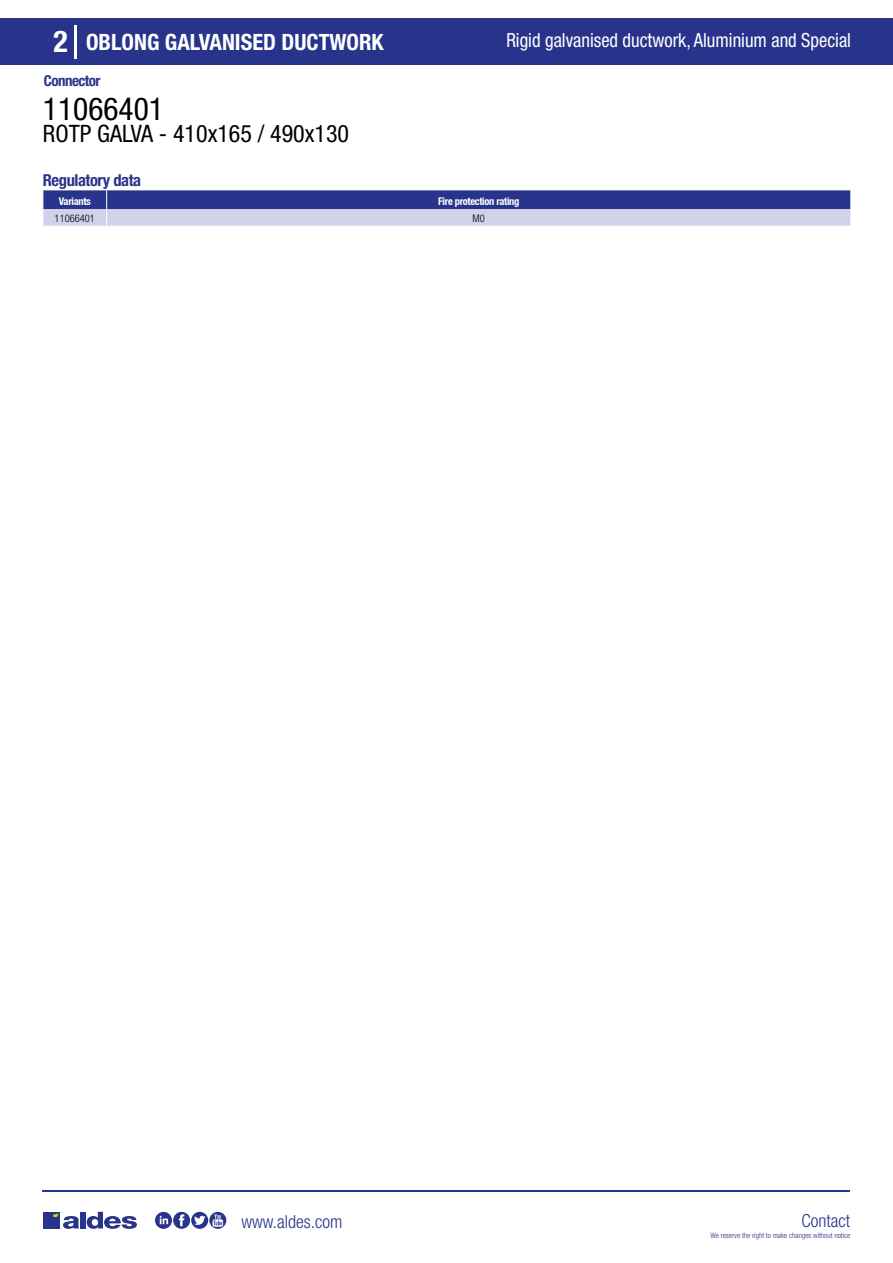
<style>
.page{position:relative;width:893px;height:1263px;background:#fff}
.page>*{position:absolute;margin:0;border:0;box-sizing:border-box;transform-origin:0 0}
.t1{font:condensed 31.5px "Helvetica Neue LT Std";color:#000}
.t2{font:700 condensed 30px "Helvetica Neue LT Std";color:#fff}
.t3{font:condensed 24px "Helvetica Neue LT Std";color:#000}
.t4{font:700 condensed 22.5px "Helvetica Neue LT Std";color:#fff}
.t5{font:condensed 19.5px "Helvetica Neue LT Std";color:#fff;scale:.95 1}
.t6{font:300 condensed 18px "Helvetica Neue";color:#28348b}
.t7{font:700 condensed 16.5px "Helvetica Neue LT Std";letter-spacing:-.025em;color:#28348b}
.t8{font:700 condensed 15px "Helvetica Neue LT Std";letter-spacing:-.035em;color:#28348b}
.t9{font:700 condensed 10.5px "Helvetica Neue";letter-spacing:-.03em;color:#fff}
.t10{font:300 condensed 10.5px "Helvetica Neue";color:#000}
.t11{font:300 condensed 7.5px "Helvetica Neue";color:#28348b}
</style>
<div class="page">
<div style="left:0;top:18px;width:893px;height:46px;background:#28348b"></div>
<hr style="left:74px;top:25px;width:2px;height:33px;background:#fff">
<hr style="left:43px;top:1190px;width:807px;height:1px;background:#28348b">
<svg style="left:155px;top:1212px;width:71px;height:17px"></svg>
<div style="left:43px;top:1212px;width:17px;height:16px;background:#28348b"></div>
<div style="left:80px;top:1212px;width:6px;height:16px;background:#28348b"></div>
<svg style="left:87px;top:1212px;width:50px;height:17px"></svg>
<svg style="left:53px;top:1213px;width:26px;height:16px"></svg>
<svg style="left:43px;top:190px;width:808px;height:36px;background:#7b80b9"></svg>
<h2 class="t2" style="left:54px;top:24px;width:16px">2</h2>
<p class="t4" style="left:86px;top:28px;width:299px">OBLONG GALVANISED DUCTWORK</p>
<p class="t5" style="left:506px;top:29px;width:364px">Rigid galvanised ductwork, Aluminium and Special</p>
<p class="t8" style="left:44px;top:71px;width:58px">Connector</p>
<h1 class="t1" style="left:43px;top:91px;width:122px">11066401</h1>
<p class="t3" style="left:43px;top:120px;width:308px">ROTP GALVA - 410x165 / 490x130</p>
<p class="t7" style="left:43px;top:170px;width:100px">Regulatory data</p>
<p class="t9" style="left:59px;top:195px;width:34px">Variants</p>
<p class="t9" style="left:438px;top:195px;width:83px">Fire protection rating</p>
<p class="t10" style="left:55px;top:212px;width:42px">11066401</p>
<p class="t10" style="left:473px;top:212px;width:14px">M0</p>
<p class="t6" style="left:241px;top:1211px;width:102px">www.aldes.com</p>
<p class="t6" style="left:801px;top:1211px;width:50px">Contact</p>
<p class="t11" style="left:710px;top:1230px;width:141px">We reserve the right to make changes without notice</p>
</div>
